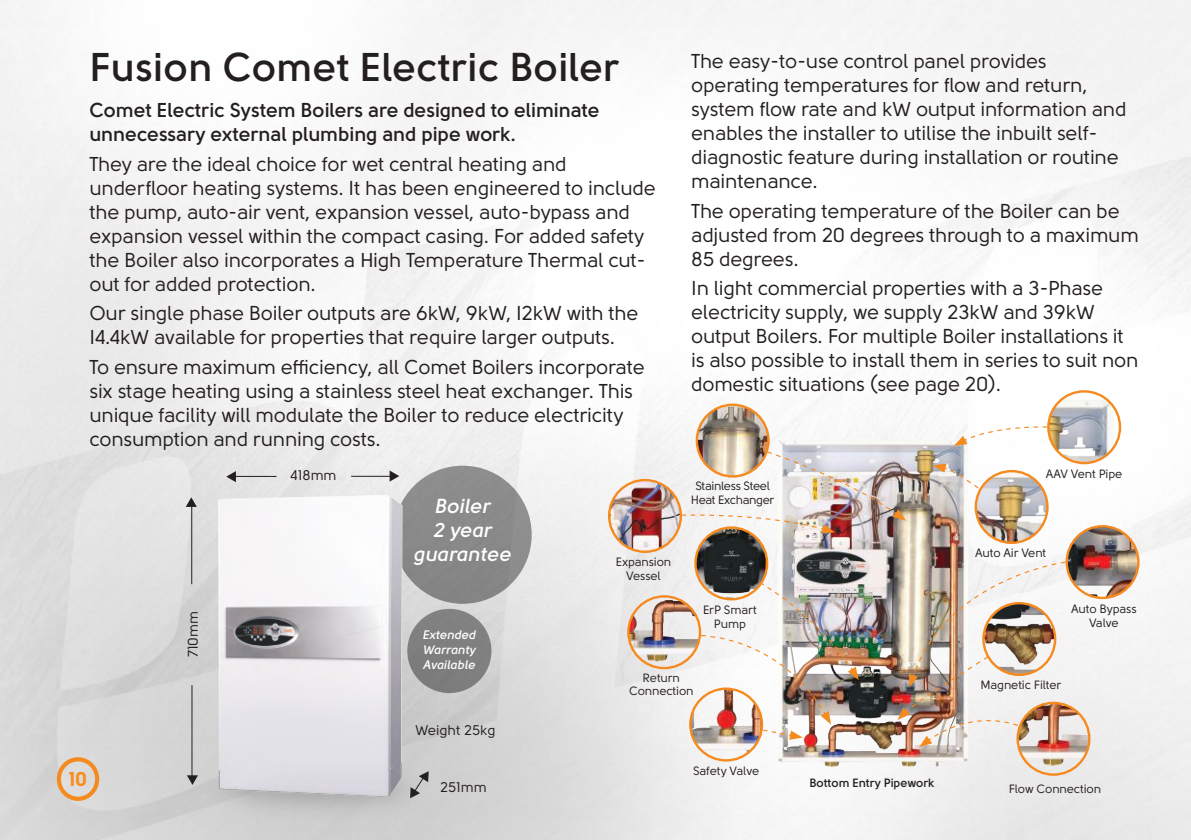
<style>
.page{position:relative;width:1191px;height:840px;background:#fff}
.page>*{position:absolute;margin:0;border:0;box-sizing:border-box;transform-origin:0 0}
.t1{font:700 40px "Solomon Sans Semi";color:#241f1f}
.t2{font:20.2px/24.2px "Solomon Sans Semi Bold Italic";color:#fff;text-align:center}
.t3{font:20px/24px "Solomon Sans Normal";letter-spacing:-.01em;color:#241f1f}
.t4{font:700 20px/24px "Solomon Sans Semi";letter-spacing:-.01em;color:#241f1f}
.t5{font:20px "Solomon Sans Bold";color:#f98c1c}
.t6{font:14px "Solomon Sans Normal";color:#241f1f}
.t7{font:12.4px/14.8px "Solomon Sans Semi Bold Italic";color:#fff;text-align:justify}
.t8{font:12px/14px "Solomon Sans Normal";letter-spacing:-.01em;color:#241f1f;text-align:center}
.t9{font:12px/14px "Solomon Sans Normal";letter-spacing:-.03em;color:#241f1f;text-align:center}
.t10{font:700 12px "Solomon Sans Semi";letter-spacing:-.01em;color:#241f1f}
</style>
<div class="page">
<img style="left:0;top:0;width:1191px;height:839px">
<svg style="left:56px;top:755px;width:44px;height:46px;background:#e1c6ab"></svg>
<div style="left:394px;top:465px;width:137px;height:138px;background:#8a8a8a;border-radius:50%"></div>
<img style="left:206px;top:490px;width:223px;height:335px">
<hr style="left:191px;top:501px;width:1px;height:83px;background:#241f1f">
<svg style="left:186px;top:497px;width:11px;height:9px"></svg>
<hr style="left:191px;top:684px;width:1px;height:96px;background:#241f1f">
<svg style="left:187px;top:774px;width:11px;height:10px"></svg>
<hr style="left:351px;top:475px;width:43px;height:1px;background:#241f1f">
<svg style="left:389px;top:470px;width:10px;height:11px"></svg>
<hr style="left:233px;top:475px;width:43px;height:1px;background:#241f1f">
<svg style="left:226px;top:471px;width:10px;height:11px"></svg>
<svg style="left:410px;top:770px;width:19px;height:27px"></svg>
<div style="left:407px;top:608px;width:84px;height:84px;background:#807f80;border-radius:50%"></div>
<img style="left:767px;top:429px;width:211px;height:348px">
<img style="left:609px;top:480px;width:72px;height:71px;border-radius:36px">
<div style="left:608px;top:478px;width:74px;height:74px;border:2px solid #f58a1f;border-radius:50%"></div>
<img style="left:628px;top:596px;width:72px;height:71px;border-radius:36px">
<div style="left:627px;top:595px;width:74px;height:74px;border:2px solid #f58a1f;border-radius:50%"></div>
<img style="left:690px;top:688px;width:72px;height:72px;border-radius:36px">
<div style="left:689px;top:687px;width:74px;height:74px;border:2px solid #f58a1f;border-radius:50%"></div>
<img style="left:1017px;top:702px;width:72px;height:72px;border-radius:36px">
<div style="left:1016px;top:701px;width:74px;height:74px;border:2px solid #f58a1f;border-radius:50%"></div>
<img style="left:1066px;top:526px;width:72px;height:71px;border-radius:36px">
<div style="left:1065px;top:524px;width:74px;height:74px;border:2px solid #f58a1f;border-radius:50%"></div>
<img style="left:975px;top:471px;width:72px;height:71px;border-radius:36px">
<div style="left:974px;top:469px;width:74px;height:74px;border:2px solid #f58a1f;border-radius:50%"></div>
<img style="left:1048px;top:391px;width:72px;height:72px;border-radius:36px">
<div style="left:1047px;top:390px;width:74px;height:74px;border:2px solid #f58a1f;border-radius:50%"></div>
<img style="left:897px;top:560px;width:169px;height:186px">
<svg style="left:933px;top:463px;width:46px;height:26px"></svg>
<svg style="left:954px;top:425px;width:94px;height:20px"></svg>
<img style="left:700px;top:581px;width:158px;height:158px">
<img style="left:695px;top:527px;width:72px;height:72px;border-radius:36px">
<div style="left:694px;top:526px;width:74px;height:74px;border:2px solid #f58a1f;border-radius:50%"></div>
<img style="left:697px;top:404px;width:71px;height:72px;border-radius:36px">
<div style="left:695px;top:403px;width:74px;height:74px;border:2px solid #f58a1f;border-radius:50%"></div>
<img style="left:680px;top:450px;width:226px;height:83px">
<h1 class="t1" style="left:89px;top:44px;width:532px">Fusion Comet Electric Boiler</h1>
<p class="t4" style="left:89px;top:98px;width:512px">Comet Electric System Boilers are designed to eliminate unnecessary external plumbing and pipe work.</p>
<p class="t3" style="left:89px;top:152px;width:568px">They are the ideal choice for wet central heating and underfloor heating systems. It has been engineered to include the pump, auto-air vent, expansion vessel, auto-bypass and expansion vessel within the compact casing. For added safety the Boiler also incorporates a High Temperature Thermal cut&shy;out for added protection.</p>
<p class="t3" style="left:89px;top:301px;width:550px">Our single phase Boiler outputs are 6kW, 9kW, I2kW with the<br>I4.4kW available for properties that require larger outputs.</p>
<p class="t3" style="left:89px;top:355px;width:557px">To ensure maximum efficiency, all Comet Boilers incorporate six stage heating using a stainless steel heat exchanger. This unique facility will modulate the Boiler to reduce electricity consumption and running costs.</p>
<p class="t6" style="left:185px;top:657px;width:47px;rotate:-90deg">710mm</p>
<p class="t6" style="left:290px;top:467px;width:48px">418mm</p>
<p class="t2" style="left:413px;top:493px;width:99px">Boiler<br>2 year guarantee</p>
<p class="t7" style="left:422px;top:626px;width:55px">Extended Warranty Available</p>
<p class="t8" style="left:616px;top:554px;width:57px">Expansion<br>Vessel</p>
<p class="t3" style="left:691px;top:49px;width:437px">The easy-to-use control panel provides operating temperatures for flow and return, system flow rate and kW output information and enables the installer to utilise the inbuilt self&shy;diagnostic feature during installation or routine maintenance.</p>
<p class="t3" style="left:691px;top:198px;width:449px">The operating temperature of the Boiler can be adjusted from 20 degrees through to a maximum<br>85 degrees.</p>
<p class="t3" style="left:691px;top:276px;width:449px">In light commercial properties with a 3-Phase electricity supply, we supply 23kW and 39kW output Boilers. For multiple Boiler installations it is also possible to install them in series to suit non domestic situations (see page 20).</p>
<p class="t9" style="left:691px;top:478px;width:85px">Stainless Steel<br>Heat Exchanger</p>
<p class="t8" style="left:703px;top:602px;width:55px">ErP Smart<br>Pump</p>
<p class="t8" style="left:1046px;top:466px;width:78px">AAV Vent Pipe</p>
<p class="t8" style="left:975px;top:545px;width:73px">Auto Air Vent</p>
<p class="t8" style="left:1071px;top:601px;width:67px">Auto Bypass<br>Valve</p>
<p class="t5" style="left:69px;top:766px;width:20px">10</p>
<p class="t6" style="left:415px;top:722px;width:82px">Weight 25kg</p>
<p class="t6" style="left:440px;top:779px;width:48px">251mm</p>
<p class="t8" style="left:629px;top:670px;width:66px">Return<br>Connection</p>
<p class="t8" style="left:693px;top:763px;width:68px">Safety Valve</p>
<p class="t10" style="left:809px;top:775px;width:127px">Bottom Entry Pipework</p>
<p class="t8" style="left:980px;top:677px;width:83px">Magnetic Filter</p>
<p class="t8" style="left:1008px;top:781px;width:94px">Flow Connection</p>
</div>
